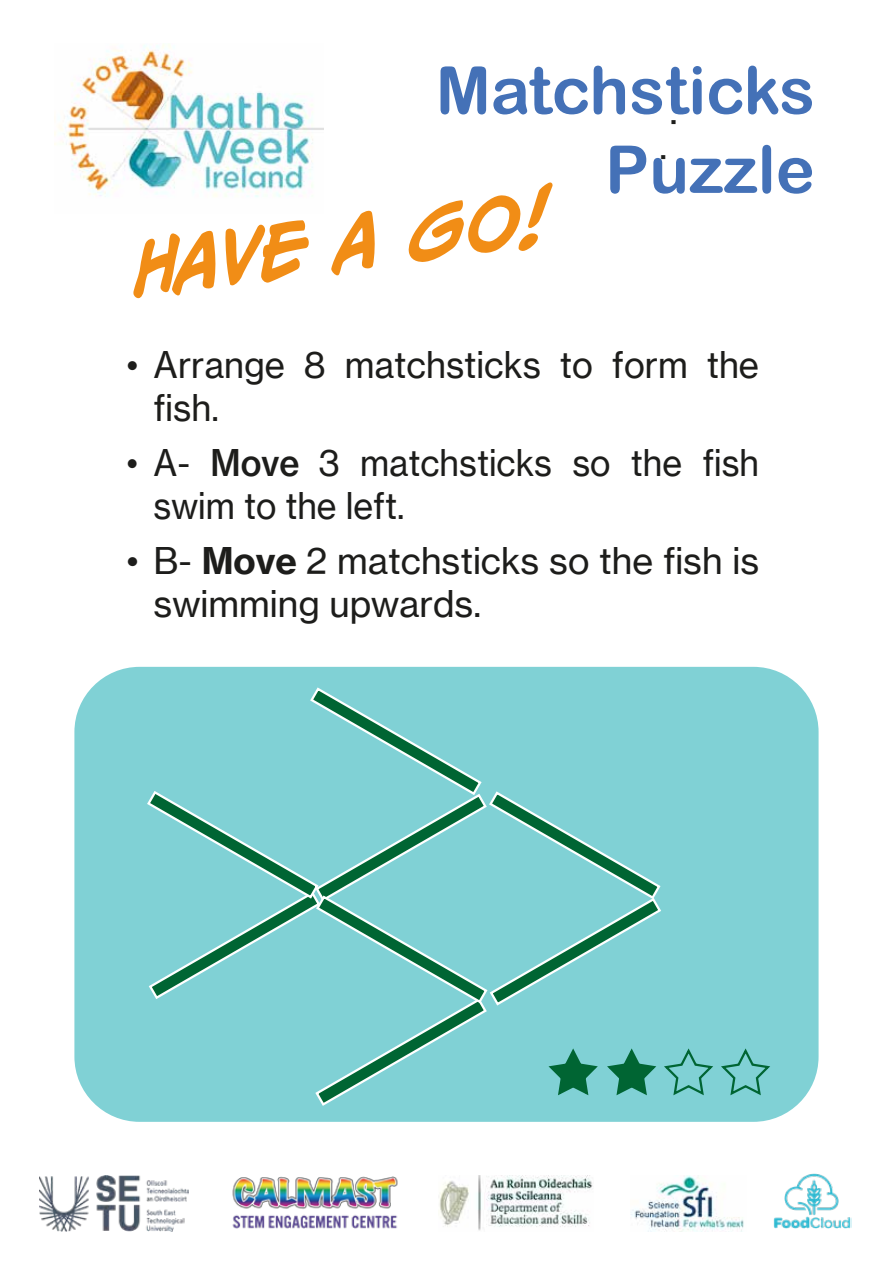
<style>
.page{position:relative;width:893px;height:1263px;background:#fff}
.page>*{position:absolute;margin:0;border:0;box-sizing:border-box;transform-origin:0 0}
.t1{font:66px/79.2px "Arial Rounded MT Bold";color:#4471b7;text-align:right}
.t2{font:italic 700 66px "CC Meanwhile";color:#f18d16}
.t3{font:36px/43.2px "Neue Haas Grotesk Text Pro";color:#1d1d1b}
.t4{font:36px/43.2px "Neue Haas Grotesk Text Pro";color:#1d1d1b;scale:.95 1}
.t5{font:18px "Times New Roman";color:#1d1d1b}
.s1{font-weight:500}
.s2{font-weight:700}
</style>
<div class="page">
<img style="left:232px;top:1176px;width:166px;height:53px">
<img style="left:39px;top:1175px;width:149px;height:57px">
<img style="left:631px;top:1175px;width:113px;height:57px">
<img style="left:439px;top:1175px;width:154px;height:56px">
<img style="left:773px;top:1173px;width:78px;height:56px">
<img style="left:54px;top:44px;width:269px;height:153px">
<div style="left:74px;top:667px;width:745px;height:455px;background:#80d1d5;border-radius:65px"></div>
<svg style="left:147px;top:687px;width:623px;height:419px"></svg>
<h1 class="t1" style="left:436px;top:50px;width:381px">Matchsticks<br>Puzzle</h1>
<p class="t5" style="left:670px;top:109px;width:8px">▪</p>
<p class="t5" style="left:660px;top:144px;width:8px">▪</p>
<h1 class="t2" style="left:127px;top:214px;width:415px;rotate:-7deg">HAVE A GO!</h1>
<p class="t3" style="left:154px;top:343px;width:607px;text-indent:-27px">• Arrange 8 matchsticks to form the fish.</p>
<p class="t4" style="left:154px;top:441px;width:639px;text-indent:-27px">• A- <span class="s1">Move</span> 3 matchsticks so the fish swim to the left.</p>
<p class="t3" style="left:154px;top:539px;width:607px;text-indent:-27px">• B- <span class="s2">Move</span> 2 matchsticks so the fish is swimming upwards.</p>
</div>
